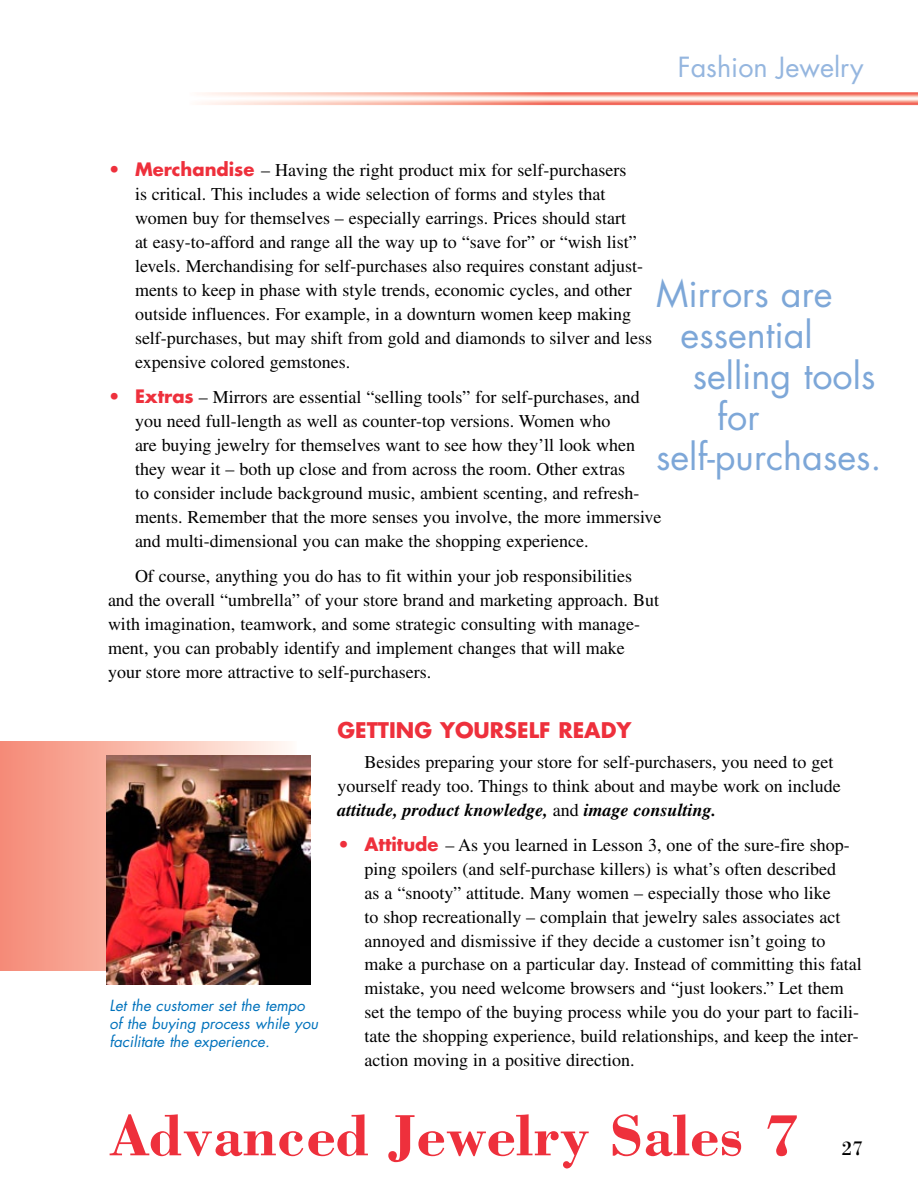
<style>
.page{position:relative;width:918px;height:1188px;background:#fff}
.page>*{position:absolute;margin:0;border:0;box-sizing:border-box;transform-origin:0 0}
.t1{font:700 60px "Bodoni";color:#ee303c}
.t2{font:36px "Futura";color:#7da7d8}
.t3{font:27px "Futura";color:#95b6df}
.t4{font:700 21px "Futura";color:#ee303c}
.t5{font:21px "Bodoni";color:#000}
.t6{font:18px/24px "Times";color:#000}
.t7{font:italic 15px/18px "Futura";color:#0072bc}
.s1{font-family:"Futura";font-weight:700;color:#ee303c}
.s2{font-weight:700;font-style:italic}
</style>
<div class="page">
<img style="left:201px;top:92px;width:717px;height:14px">
<div style="left:0;top:741px;width:297px;height:229px;background:linear-gradient(to right,#f58973,#fffaf4)"></div>
<img style="left:106px;top:755px;width:204px;height:230px">
<h3 class="t3" style="left:678px;top:48px;width:187px">Fashion Jewelry</h3>
<p class="t6" style="left:135px;top:158px;width:519px;text-indent:-27px"><span class="s1">• Merchandise</span> – Having the right product mix for self-purchasers<br>is critical. This includes a wide selection of forms and styles that women buy for themselves – especially earrings. Prices should start<br>at easy-to-afford and range all the way up to “save for” or “wish list” levels. Merchandising for self-purchases also requires constant adjust&shy;ments to keep in phase with style trends, economic cycles, and other outside influences. For example, in a downturn women keep making self-purchases, but may shift from gold and diamonds to silver and less expensive colored gemstones.</p>
<p class="t6" style="left:135px;top:385px;width:528px;text-indent:-27px"><span class="s1">• Extras</span> – Mirrors are essential “selling tools” for self-purchases, and you need full-length as well as counter-top versions. Women who<br>are buying jewelry for themselves want to see how they’ll look when they wear it – both up close and from across the room. Other extras<br>to consider include background music, ambient scenting, and refresh&shy;ments. Remember that the more senses you involve, the more immersive and multi-dimensional you can make the shopping experience.</p>
<p class="t6" style="left:108px;top:564px;width:553px;text-indent:27px">Of course, anything you do has to fit within your job responsibilities and the overall “umbrella” of your store brand and marketing approach. But with imagination, teamwork, and some strategic consulting with manage&shy;ment, you can probably identify and implement changes that will make your store more attractive to self-purchasers.</p>
<h2 class="t2" style="left:656px;top:269px;width:178px">Mirrors are</h2>
<h2 class="t2" style="left:681px;top:310px;width:134px">essential</h2>
<h2 class="t2" style="left:693px;top:351px;width:184px">selling tools</h2>
<h2 class="t2" style="left:717px;top:392px;width:44px">for</h2>
<h2 class="t2" style="left:656px;top:432px;width:227px">self-purchases.</h2>
<p class="t7" style="left:110px;top:996px;width:210px">Let the customer set the tempo of the buying process while you facilitate the experience.</p>
<p class="t4" style="left:338px;top:716px;width:32px">Getting</p>
<p class="t4" style="left:440px;top:716px;width:15px">Yourself</p>
<p class="t4" style="left:558px;top:716px;width:30px">Read</p>
<p class="t4" style="left:616px;top:716px;width:16px">y</p>
<p class="t6" style="left:338px;top:750px;width:505px;text-indent:27px">Besides preparing your store for self-purchasers, you need to get yourself ready too. Things to think about and maybe work on include <span class="s2">attitude, product knowledge,</span> and <span class="s2">image consulting.</span></p>
<p class="t6" style="left:364px;top:832px;width:499px;text-indent:-27px"><span class="s1">• Attitude</span> – As you learned in Lesson 3, one of the sure-fire shop&shy;ping spoilers (and self-purchase killers) is what’s often described<br>as a “snooty” attitude. Many women – especially those who like<br>to shop recreationally – complain that jewelry sales associates act annoyed and dismissive if they decide a customer isn’t going to make a purchase on a particular day. Instead of committing this fatal mistake, you need welcome browsers and “just lookers.” Let them set the tempo of the buying process while you do your part to facili&shy;tate the shopping experience, build relationships, and keep the inter&shy;action moving in a positive direction.</p>
<h1 class="t1" style="left:110px;top:1098px;width:692px">Advanced Jewelry Sales 7</h1>
<p class="t5" style="left:842px;top:1135px;width:22px">27</p>
</div>
